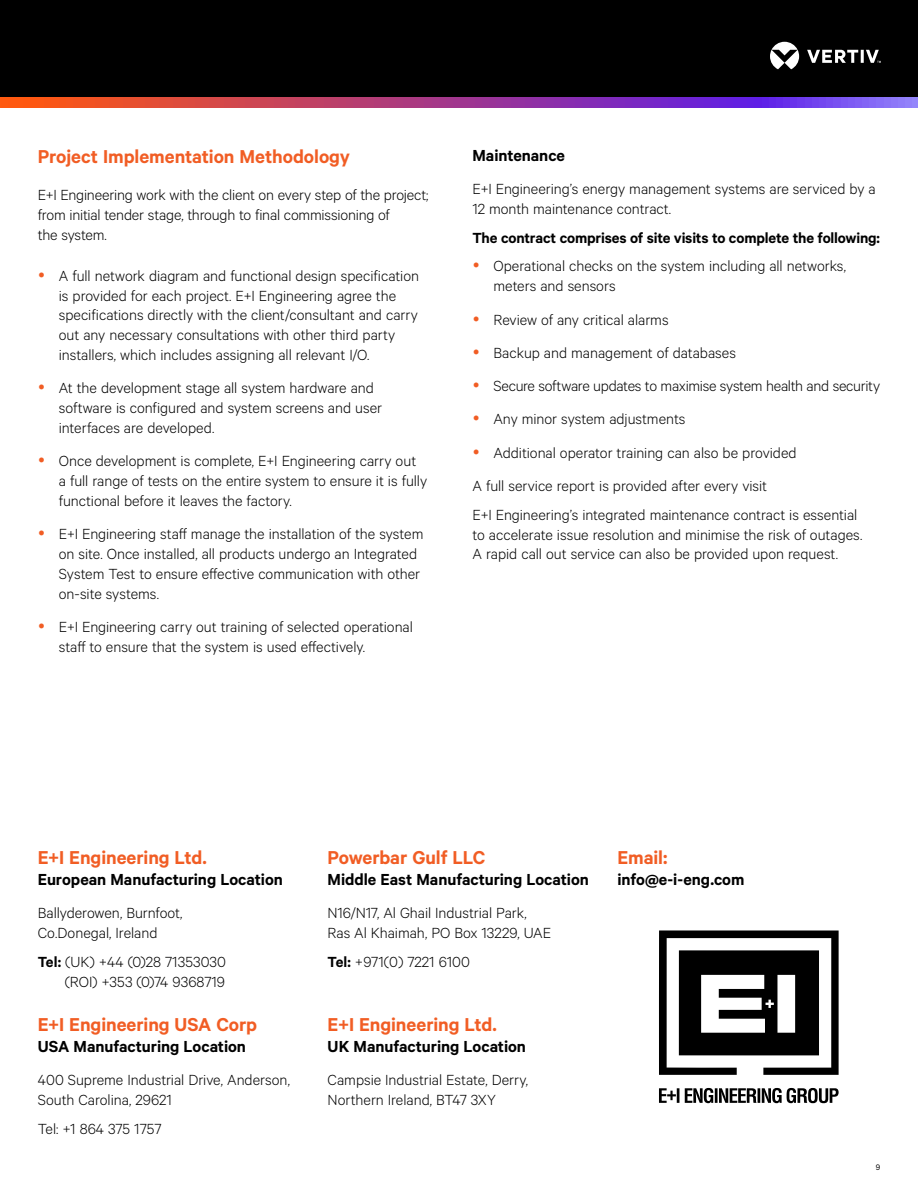
<style>
.page{position:relative;width:918px;height:1188px;background:#fff}
.page>*{position:absolute;margin:0;border:0;box-sizing:border-box;transform-origin:0 0}
.t1{font:600 21px "Calibre";letter-spacing:-.005em;color:#f15d24}
.t2{font:600 18px "Calibre";color:#000}
.t3{font:300 16.5px/19.8px "Calibre";letter-spacing:-.005em;color:#000}
.t4{font:600 16.5px "Calibre";letter-spacing:-.01em;color:#000}
.t5{font:9px "Calibre";color:#000}
.s1{font-weight:600}
</style>
<div class="page">
<div style="left:0;top:0;width:918px;height:108px;background:#000"></div>
<svg style="left:770px;top:42px;width:111px;height:27px"></svg>
<svg style="left:0;top:98px;width:918px;height:10px;background:#a73f8c"></svg>
<svg style="left:659px;top:1088px;width:180px;height:15px"></svg>
<svg style="left:659px;top:930px;width:180px;height:145px"></svg>
<p class="t1" style="left:38px;top:144px;width:314px">Project Implementation Methodology</p>
<p class="t3" style="left:38px;top:185px;width:392px">E+I Engineering work with the client on every step of the project; from initial tender stage, through to final commissioning of<br>the system.</p>
<p class="t3" style="left:59px;top:265px;width:362px">A full network diagram and functional design specification is provided for each project. E+I Engineering agree the specifications directly with the client/consultant and carry out any necessary consultations with other third party installers, which includes assigning all relevant I/O.</p>
<p class="t3" style="left:59px;top:378px;width:325px">At the development stage all system hardware and software is configured and system screens and user interfaces are developed.</p>
<p class="t3" style="left:59px;top:450px;width:370px">Once development is complete, E+I Engineering carry out a full range of tests on the entire system to ensure it is fully functional before it leaves the factory.</p>
<p class="t3" style="left:59px;top:523px;width:366px">E+I Engineering staff manage the installation of the system on site. Once installed, all products undergo an Integrated System Test to ensure effective communication with other on-site systems.</p>
<p class="t3" style="left:59px;top:616px;width:356px">E+I Engineering carry out training of selected operational staff to ensure that the system is used effectively.</p>
<p class="t2" style="left:472px;top:144px;width:94px">Maintenance</p>
<p class="t3" style="left:472px;top:178px;width:405px">E+I Engineering’s energy management systems are serviced by a<br>12 month maintenance contract.</p>
<p class="t4" style="left:472px;top:228px;width:409px">The contract comprises of site visits to complete the following:</p>
<p class="t3" style="left:494px;top:256px;width:354px">Operational checks on the system including all networks, meters and sensors</p>
<p class="t3" style="left:494px;top:309px;width:177px">Review of any critical alarms</p>
<p class="t3" style="left:494px;top:342px;width:244px">Backup and management of databases</p>
<p class="t3" style="left:494px;top:375px;width:388px">Secure software updates to maximise system health and security</p>
<p class="t3" style="left:494px;top:409px;width:194px">Any minor system adjustments</p>
<p class="t3" style="left:494px;top:442px;width:305px">Additional operator training can also be provided</p>
<p class="t3" style="left:472px;top:475px;width:296px">A full service report is provided after every visit</p>
<p class="t3" style="left:472px;top:504px;width:391px">E+I Engineering’s integrated maintenance contract is essential to accelerate issue resolution and minimise the risk of outages.<br>A rapid call out service can also be provided upon request.</p>
<p class="t1" style="left:38px;top:845px;width:171px">E+I Engineering Ltd.</p>
<p class="t2" style="left:38px;top:869px;width:247px">European Manufacturing Location</p>
<p class="t3" style="left:38px;top:903px;width:146px">Ballyderowen, Burnfoot,<br>Co.Donegal, Ireland</p>
<p class="t3" style="left:38px;top:951px;width:190px;text-align:right"><span class="s1">Tel:</span> (UK) +44 (0)28 71353030 (ROI) +353 (0)74 9368719</p>
<p class="t1" style="left:38px;top:1011px;width:221px">E+I Engineering USA Corp</p>
<p class="t2" style="left:38px;top:1036px;width:210px">USA Manufacturing Location</p>
<p class="t3" style="left:38px;top:1070px;width:254px">400 Supreme Industrial Drive, Anderson,<br>South Carolina, 29621</p>
<p class="t3" style="left:38px;top:1118px;width:125px">Tel: +1 864 375 1757</p>
<p class="t1" style="left:328px;top:845px;width:159px">Powerbar Gulf LLC</p>
<p class="t2" style="left:328px;top:869px;width:263px">Middle East Manufacturing Location</p>
<p class="t3" style="left:328px;top:903px;width:225px">N16/N17, Al Ghail Industrial Park,<br>Ras Al Khaimah, PO Box 13229, UAE</p>
<p class="t3" style="left:328px;top:951px;width:144px"><span class="s1">Tel:</span> +971(0) 7221 6100</p>
<p class="t1" style="left:328px;top:1011px;width:171px">E+I Engineering Ltd.</p>
<p class="t2" style="left:328px;top:1036px;width:200px">UK Manufacturing Location</p>
<p class="t3" style="left:328px;top:1070px;width:202px">Campsie Industrial Estate, Derry,<br>Northern Ireland, BT47 3XY</p>
<p class="t1" style="left:617px;top:845px;width:52px">Email:</p>
<p class="t2" style="left:617px;top:869px;width:129px">info@e-i-eng.com</p>
<p class="t5" style="left:876px;top:1162px;width:6px">9</p>
</div>
